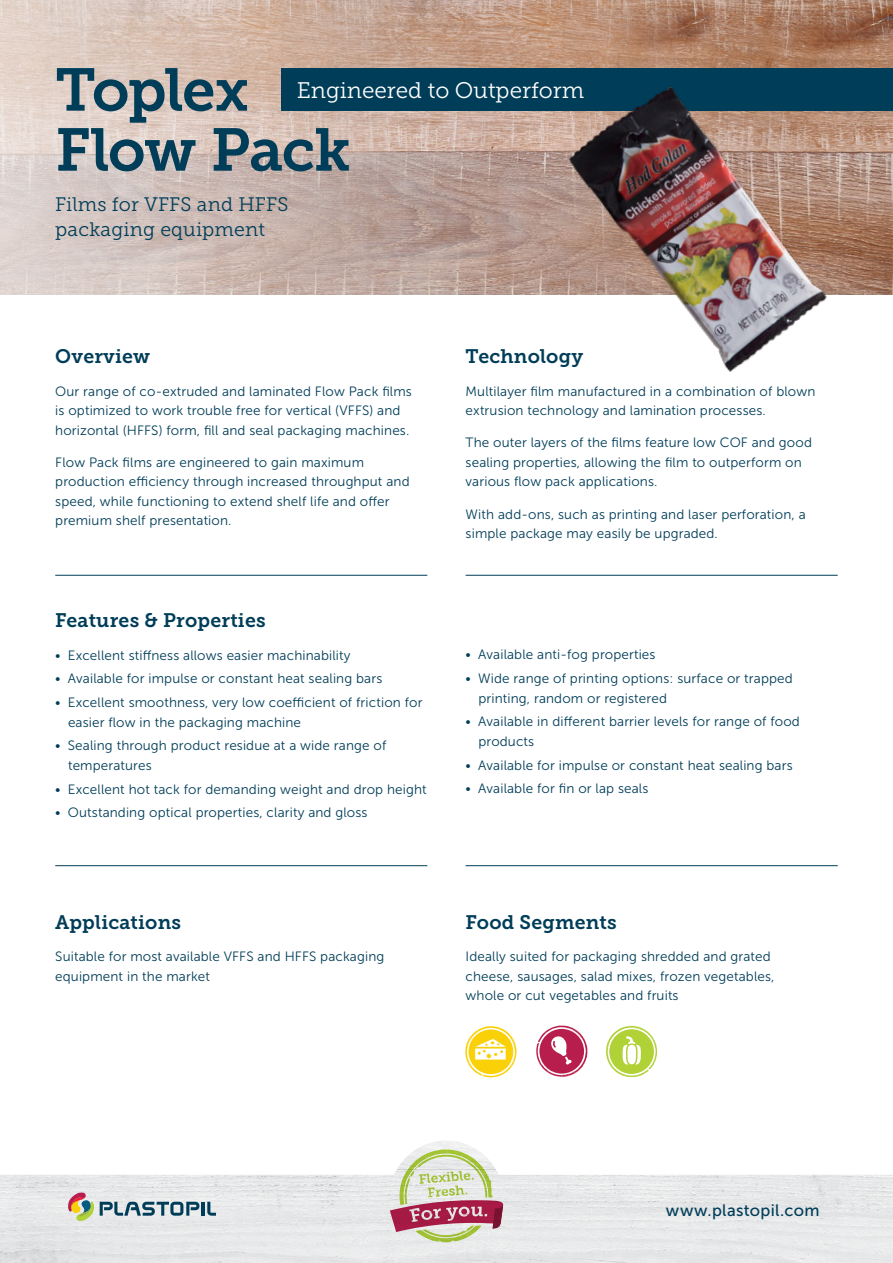
<style>
.page{position:relative;width:893px;height:1263px;background:#fff}
.page>*{position:absolute;margin:0;border:0;box-sizing:border-box;transform-origin:0 0}
.t1{font:60px/60px "Museo Slab 700";letter-spacing:-.025em;color:#003d58}
.t2{font:22.5px "Museo Slab 300";color:#fff}
.t3{font:19.5px "Museo Slab 700";letter-spacing:.01em;color:#003d58}
.t4{font:19.5px/25.5px "Museo Slab 300";letter-spacing:.01em;color:#003d58}
.t5{font:16.5px "Museo Sans 500";letter-spacing:.02em;color:#003d58}
.t6{font:13.5px/19.5px "Museo Sans 300";letter-spacing:.01em;color:#003d58}
</style>
<div class="page">
<img style="left:560px;top:0;width:333px;height:294px">
<svg style="left:0;top:0;width:560px;height:295px;background:#cdb7ae"></svg>
<img style="left:0;top:1141px;width:893px;height:122px">
<svg style="left:390px;top:1149px;width:113px;height:93px;background:#d0b9ad"></svg>
<svg style="left:68px;top:1192px;width:148px;height:30px;background:#b9c1c1"></svg>
<div style="left:282px;top:68px;width:611px;height:43px;background:#003d58"></div>
<img style="left:536px;top:32px;width:324px;height:340px">
<hr style="left:466px;top:575px;width:372px;height:1px;background:#003d58">
<hr style="left:466px;top:865px;width:372px;height:1px;background:#003d58">
<hr style="left:55px;top:575px;width:372px;height:1px;background:#003d58">
<hr style="left:55px;top:865px;width:372px;height:1px;background:#003d58">
<svg style="left:536px;top:1025px;width:51px;height:52px"></svg>
<svg style="left:465px;top:1026px;width:52px;height:51px"></svg>
<svg style="left:606px;top:1026px;width:51px;height:51px"></svg>
<h1 class="t1" style="left:55px;top:60px;width:297px">Toplex<br>Flow Pack</h1>
<h3 class="t4" style="left:55px;top:191px;width:235px">Films for VFFS and HFFS packaging equipment</h3>
<h2 class="t2" style="left:297px;top:78px;width:289px">Engineered to Outperform</h2>
<h3 class="t3" style="left:55px;top:345px;width:96px">Overview</h3>
<p class="t6" style="left:55px;top:381px;width:358px">Our range of co-extruded and laminated Flow Pack films is optimized to work trouble free for vertical (VFFS) and horizontal (HFFS) form, fill and seal packaging machines.</p>
<p class="t6" style="left:55px;top:452px;width:356px">Flow Pack films are engineered to gain maximum production efficiency through increased throughput and speed, while functioning to extend shelf life and offer premium shelf presentation.</p>
<h3 class="t3" style="left:55px;top:609px;width:212px">Features &amp; Properties</h3>
<p class="t6" style="left:55px;top:645px;width:297px">• Excellent stiffness allows easier machinability</p>
<p class="t6" style="left:55px;top:669px;width:329px">• Available for impulse or constant heat sealing bars</p>
<p class="t6" style="left:68px;top:693px;width:356px;text-indent:-13px">• Excellent smoothness, very low coefficient of friction for easier flow in the packaging machine</p>
<p class="t6" style="left:68px;top:736px;width:320px;text-indent:-13px">• Sealing through product residue at a wide range of temperatures</p>
<p class="t6" style="left:55px;top:779px;width:373px">• Excellent hot tack for demanding weight and drop height</p>
<p class="t6" style="left:55px;top:803px;width:314px">• Outstanding optical properties, clarity and gloss</p>
<h3 class="t3" style="left:55px;top:911px;width:127px">Applications</h3>
<p class="t6" style="left:55px;top:947px;width:331px">Suitable for most available VFFS and HFFS packaging equipment in the market</p>
<h3 class="t3" style="left:466px;top:345px;width:119px">Technology</h3>
<p class="t6" style="left:466px;top:381px;width:351px">Multilayer film manufactured in a combination of blown extrusion technology and lamination processes.</p>
<p class="t6" style="left:466px;top:433px;width:348px">The outer layers of the films feature low COF and good sealing properties, allowing the film to outperform on various flow pack applications.</p>
<p class="t6" style="left:466px;top:504px;width:342px">With add-ons, such as printing and laser perforation, a simple package may easily be upgraded.</p>
<p class="t6" style="left:466px;top:645px;width:191px">• Available anti-fog properties</p>
<p class="t6" style="left:478px;top:669px;width:316px;text-indent:-13px">• Wide range of printing options: surface or trapped printing, random or registered</p>
<p class="t6" style="left:478px;top:712px;width:323px;text-indent:-13px">• Available in different barrier levels for range of food products</p>
<p class="t6" style="left:466px;top:755px;width:329px">• Available for impulse or constant heat sealing bars</p>
<p class="t6" style="left:466px;top:779px;width:184px">• Available for fin or lap seals</p>
<h3 class="t3" style="left:466px;top:911px;width:153px">Food Segments</h3>
<p class="t6" style="left:466px;top:947px;width:310px">Ideally suited for packaging shredded and grated cheese, sausages, salad mixes, frozen vegetables, whole or cut vegetables and fruits</p>
<p class="t5" style="left:666px;top:1201px;width:155px">www.plastopil.com</p>
</div>
